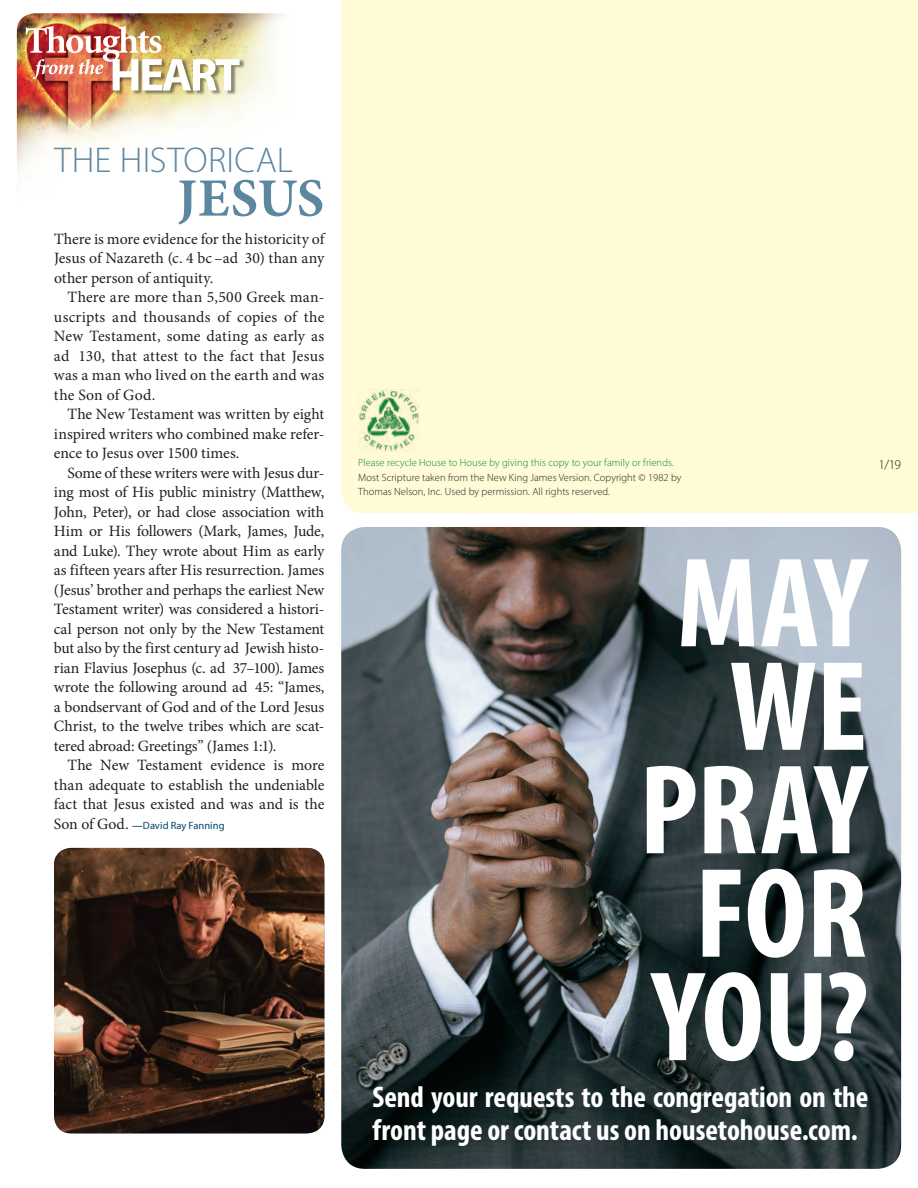
<style>
.page{position:relative;width:918px;height:1188px;background:#fff}
.page>*{position:absolute;margin:0;border:0;box-sizing:border-box;transform-origin:0 0}
.Quiz_Questions{font:700 condensed 129px/103.5px "Myriad Pro";letter-spacing:-.005em;color:#fff;text-align:right}
.Side_Article_Heading{font:700 54px "Minion Pro";letter-spacing:.005em;color:#5c87a1}
.Side_Article_Heading-2{font:300 36px "Myriad Pro";letter-spacing:.01em;color:#5c87a1}
.Quiz_Questions-2{font:700 condensed 30px/33px "Myriad Pro";color:#fff}
.Body_Serif{font:15.75px/19.5px "Minion Pro";color:#231f20;text-align:justify}
.t1{font:300 13.5px "Myriad Pro";color:#231f20}
.downloads_form{font:300 10.5px/13.5px "Myriad Pro";letter-spacing:.005em;color:#231f20}
.downloads_form-2{font:300 10.5px "Myriad Pro";letter-spacing:.005em;color:#05864b}
.Body_Serif-2{font:10.5px "Myriad Pro";letter-spacing:.005em;color:#00446a}
.s1{font-family:"Minion Pro";font-size:15.75px;color:#231f20}
.s2{font-weight:600}
</style>
<div class="page">
<img style="left:341px;top:527px;width:560px;height:642px">
<img style="left:17px;top:13px;width:267px;height:162px">
<div style="left:113px;top:59px;width:132px;height:36px;background:#231f20;opacity:.5"></div>
<img style="left:26px;top:26px;width:214px;height:64px">
<div style="left:341px;top:0;width:577px;height:513px;background:#fffbd6"></div>
<img style="left:54px;top:848px;width:270px;height:285px">
<img style="left:358px;top:390px;width:62px;height:62px">
<p class="Side_Article_Heading-2" style="left:54px;top:138px;width:240px">THE HISTORICAL</p>
<p class="Side_Article_Heading" style="left:177px;top:160px;width:148px">JESUS</p>
<p class="Body_Serif" style="left:54px;top:229px;width:272px">There is more evidence for the historicity of Jesus of Nazareth (c. 4 bc –ad 30) than any other person of antiquity.</p>
<p class="Body_Serif" style="left:54px;top:288px;width:272px;text-indent:14px">There are more than 5,500 Greek man&shy;uscripts and thousands of copies of the New Testament, some dating as early as ad 130, that attest to the fact that Jesus was a man who lived on the earth and was the Son of God.</p>
<p class="Body_Serif" style="left:54px;top:405px;width:272px;text-indent:13px">The New Testament was written by eight inspired writers who combined make refer&shy;ence to Jesus over 1500 times.</p>
<p class="Body_Serif" style="left:54px;top:463px;width:272px;text-indent:14px">Some of these writers were with Jesus dur&shy;ing most of His public ministry (Matthew, John, Peter), or had close association with Him or His followers (Mark, James, Jude, and Luke). They wrote about Him as early as fifteen years after His resurrection. James (Jesus’ brother and perhaps the earliest New Testament writer) was considered a histori&shy;cal person not only by the New Testament but also by the first century ad Jewish histo&shy;rian Flavius Josephus (c. ad 37–100). James wrote the following around ad 45: “James, a bondservant of God and of the Lord Jesus Christ, to the twelve tribes which are scat&shy;tered abroad: Greetings” (James 1:1).</p>
<p class="Body_Serif" style="left:54px;top:756px;width:272px;text-indent:13px">The New Testament evidence is more than adequate to establish the undeniable fact that Jesus existed and was and is the</p>
<p class="Body_Serif-2" style="left:54px;top:819px;width:172px"><span class="s1">Son of God.</span> <span class="s2">—</span>David Ray Fanning</p>
<p class="downloads_form-2" style="left:358px;top:456px;width:317px">Please recycle House to House by giving this copy to your family or friends.</p>
<p class="downloads_form" style="left:358px;top:471px;width:325px">Most Scripture taken from the New King James Version. Copyright © 1982 by<br>Thomas Nelson, Inc. Used by permission. All rights reserved.</p>
<p class="t1" style="left:878px;top:456px;width:24px">1/19</p>
<p class="Quiz_Questions" style="left:639px;top:549px;width:231px">MAY<br>WE<br>PRAY<br>FOR<br>YOU?</p>
<p class="Quiz_Questions-2" style="left:373px;top:1079px;width:497px">Send your requests to the congregation on the front page or contact us on housetohouse.com.</p>
</div>
